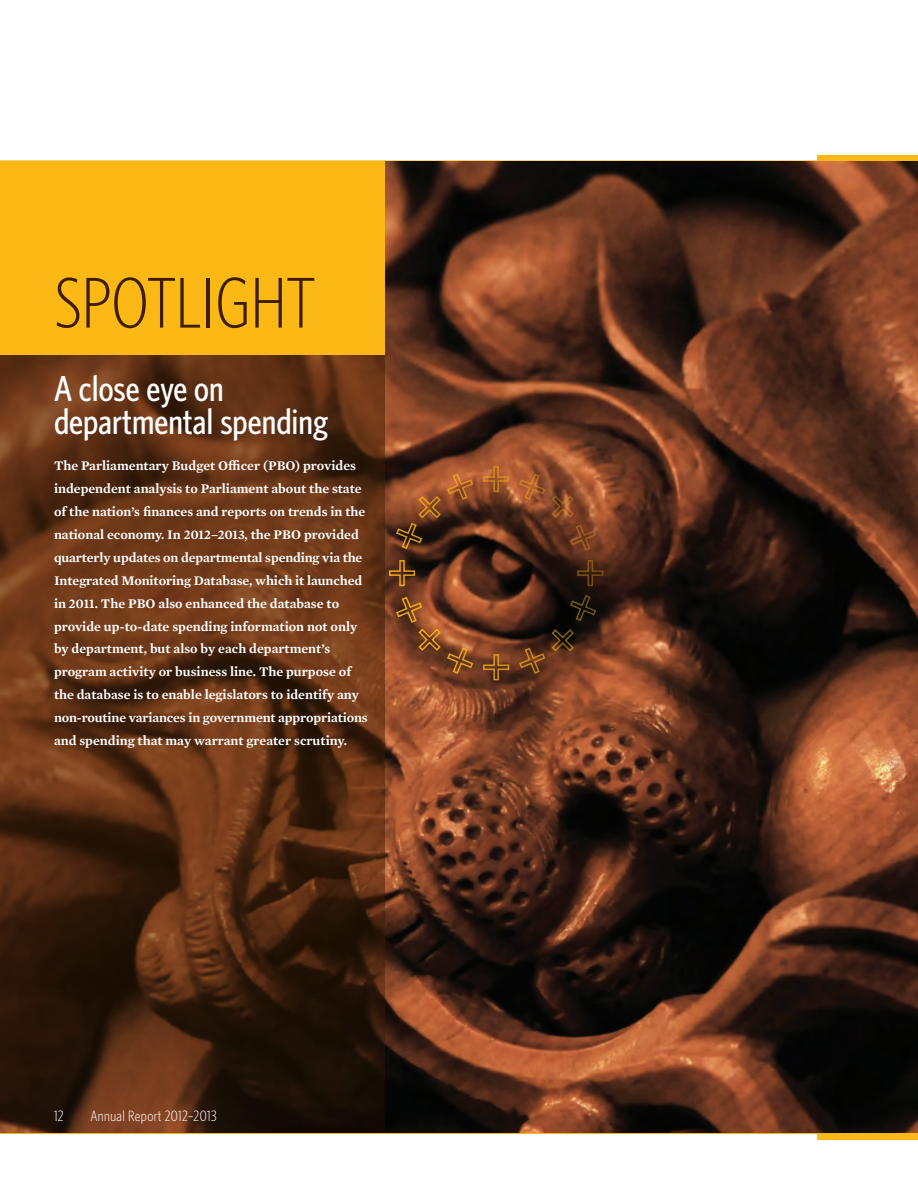
<style>
.page{position:relative;width:918px;height:1188px;background:#fff}
.page>*{position:absolute;margin:0;border:0;box-sizing:border-box;transform-origin:0 0}
.t1{font:300 72px "Whitney Condensed";color:#3d1e02}
.t2{font:500 36px/33px "Whitney Condensed";color:#fff}
.t3{font:300 15px "Whitney Condensed";letter-spacing:.025em;color:#fff}
.t4{font:600 13.5px/22.8px "Mercury Text G1";color:#fff}
</style>
<div class="page">
<div style="left:818px;top:155px;width:100px;height:6px;background:#fcb814"></div>
<hr style="left:0;top:160px;width:918px;height:2px;background:#fcb814">
<div style="left:818px;top:1133px;width:100px;height:6px;background:#fcb814"></div>
<hr style="left:0;top:1133px;width:918px;height:1px;background:#fcb814">
<img style="left:384px;top:162px;width:534px;height:971px">
<svg style="left:0;top:354px;width:384px;height:779px;background:#542c12"></svg>
<div style="left:0;top:161px;width:384px;height:193px;background:#fcb814"></div>
<svg style="left:388px;top:465px;width:216px;height:216px;background:#6c3b20"></svg>
<h1 class="t1" style="left:54px;top:261px;width:263px">SPOTLIGHT</h1>
<h2 class="t2" style="left:54px;top:371px;width:276px">A close eye on departmental spending</h2>
<p class="t4" style="left:54px;top:454px;width:315px">The Parliamentary Budget Officer (PBO) provides independent analysis to Parliament about the state of the nation’s finances and reports on trends in the national economy. In 2012–2013, the PBO provided quarterly updates on departmental spending via the Integrated Monitoring Database, which it launched in 2011. The PBO also enhanced the database to provide up-to-date spending information not only by department, but also by each department’s program activity or business line. The purpose of the database is to enable legislators to identify any non-routine variances in government appropriations and spending that may warrant greater scrutiny.</p>
<p class="t3" style="left:54px;top:1107px;width:11px">12</p>
<p class="t3" style="left:90px;top:1107px;width:128px">Annual Report 2012–2013</p>
</div>
